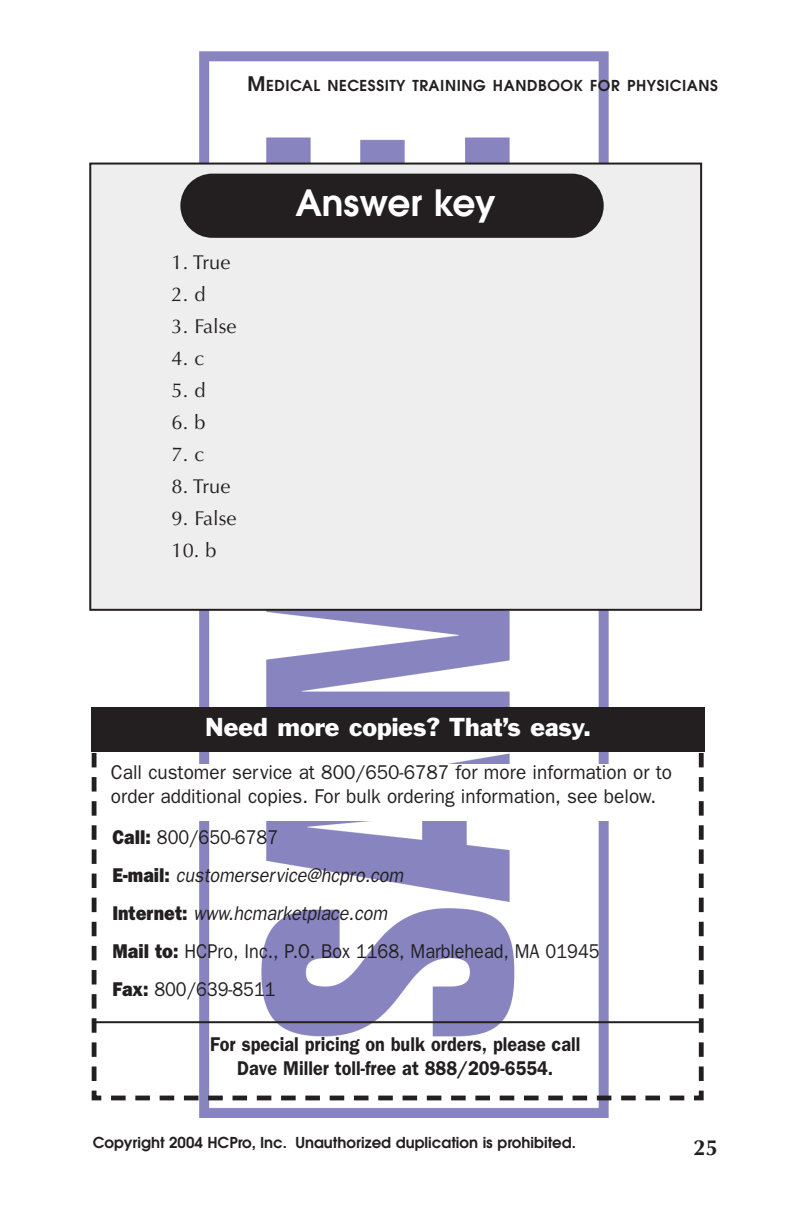
<style>
.page{position:relative;width:792px;height:1224px;background:#fff}
.page>*{position:absolute;margin:0;border:0;box-sizing:border-box;transform-origin:0 0}
.t1{font:600 36px "Avant Garde";color:#fff}
.t2{font:24px "Franklin Gothic";color:#fff}
.t3{font:700 22px "Optima";color:#231f20}
.t4{font:20px/38px "Franklin Gothic";color:#231f20;scale:.9 1}
.t5{font:20px/24px "Franklin Gothic";color:#231f20;scale:.95 1}
.t6{font:600 20px/24px "Franklin Gothic";color:#231f20;text-align:center;scale:.9 1}
.t7{font:20px "Optima";color:#231f20}
.t8{font:600 15px "Avant Garde";color:#231f20}
.t9{font:600 15px "Avant Garde";letter-spacing:.035em;color:#231f20}
.s1{font-size:20px}
.s2{font-weight:800}
.s3{font-style:italic}
</style>
<div class="page">
<img style="left:188px;top:51px;width:427px;height:1067px">
<div style="left:90px;top:164px;width:611px;height:446px;background:#eeeeef"></div>
<div style="left:89px;top:163px;width:613px;height:448px;border:2px solid #231f20"></div>
<div style="left:180px;top:174px;width:424px;height:64px;background:#231f20;border-radius:32px"></div>
<svg style="left:91px;top:707px;width:613px;height:396px"></svg>
<div style="left:110px;top:764px;width:577px;height:57px;background:#fff"></div>
<div style="left:92px;top:707px;width:613px;height:45px;background:#231f20"></div>
<hr style="left:96px;top:1021px;width:604px;height:2px;background:#231f20">
<p class="t9" style="left:247px;top:80px;width:472px"><span class="s1">M</span>EDICAL NECESSITY TRAINING HANDBOOK FOR PHYSICIANS</p>
<p class="t7" style="left:172px;top:254px;width:60px">1. True</p>
<p class="t7" style="left:172px;top:286px;width:35px">2. d</p>
<p class="t7" style="left:172px;top:318px;width:67px">3. False</p>
<p class="t7" style="left:172px;top:350px;width:34px">4. c</p>
<p class="t7" style="left:172px;top:382px;width:35px">5. d</p>
<p class="t7" style="left:172px;top:414px;width:35px">6. b</p>
<p class="t7" style="left:172px;top:446px;width:34px">7. c</p>
<p class="t7" style="left:172px;top:478px;width:60px">8. True</p>
<p class="t7" style="left:172px;top:510px;width:67px">9. False</p>
<p class="t7" style="left:172px;top:542px;width:47px">10. b</p>
<h1 class="t1" style="left:295px;top:190px;width:202px">Answer key</h1>
<p class="t2" style="left:205px;top:718px;width:388px">Need more copies? That’s easy.</p>
<p class="t5" style="left:111px;top:761px;width:592px">Call customer service at 800/650-6787 for more information or to order additional copies. For bulk ordering information, see below.</p>
<p class="t4" style="left:112px;top:818px;width:543px"><span class="s2">Call:</span> 800/650-6787<br><span class="s2">E-mail:</span> <span class="s3">customerservice@hcpro.com<br></span><span class="s2">Internet:</span> <span class="s3">www.hcmarketplace.com<br></span><span class="s2">Mail to:</span> HCPro, Inc., P.O. Box 1168, Marblehead, MA 01945<br><span class="s2">Fax:</span> 800/639-8511</p>
<p class="t6" style="left:210px;top:1033px;width:413px">For special pricing on bulk orders, please call<br>Dave Miller toll-free at 888/209-6554.</p>
<p class="t8" style="left:93px;top:1137px;width:484px">Copyright 2004 HCPro, Inc. Unauthorized duplication is prohibited.</p>
<p class="t3" style="left:694px;top:1138px;width:26px">25</p>
</div>
